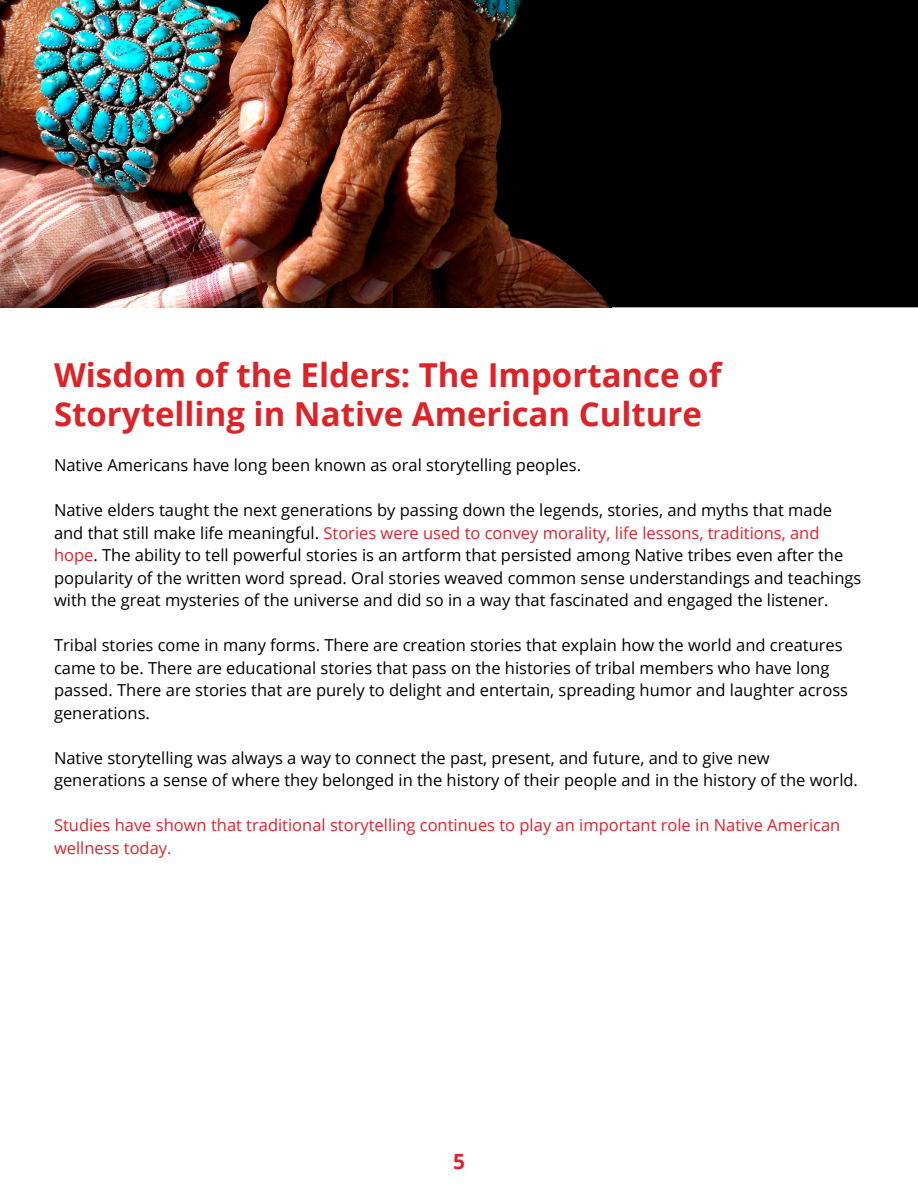
<style>
.page{position:relative;width:918px;height:1188px;background:#fff}
.page>*{position:absolute;margin:0;border:0;box-sizing:border-box;transform-origin:0 0}
.t1{font:700 33px/39.6px "Open Sans";color:#dc2328}
.t2{font:700 21px "Open Sans";color:#dc2328}
.t3{font:16.5px/22.5px "Open Sans";color:#000}
.t4{font:16.5px/22.5px "Open Sans";color:#dc2328}
.s1{color:#dc2328}
</style>
<div class="page">
<img style="left:0;top:0;width:468px;height:307px">
<svg style="left:468px;top:0;width:450px;height:307px;fill:#000"></svg>
<p class="t1" style="left:54px;top:354px;width:669px">Wisdom of the Elders: The Importance of<br>Storytelling in Native American Culture</p>
<p class="t3" style="left:54px;top:454px;width:529px">Native Americans have long been known as oral storytelling peoples.</p>
<p class="t3" style="left:54px;top:499px;width:809px">Native elders taught the next generations by passing down the legends, stories, and myths that made and that still make life meaningful. <span class="s1">Stories were used to convey morality, life lessons, traditions, and hope</span>. The ability to tell powerful stories is an artform that persisted among Native tribes even after the popularity of the written word spread. Oral stories weaved common sense understandings and teachings with the great mysteries of the universe and did so in a way that fascinated and engaged the listener.</p>
<p class="t3" style="left:54px;top:634px;width:796px">Tribal stories come in many forms. There are creation stories that explain how the world and creatures came to be. There are educational stories that pass on the histories of tribal members who have long passed. There are stories that are purely to delight and entertain, spreading humor and laughter across generations.</p>
<p class="t3" style="left:54px;top:746px;width:806px">Native storytelling was always a way to connect the past, present, and future, and to give new generations a sense of where they belonged in the history of their people and in the history of the world.</p>
<p class="t4" style="left:54px;top:814px;width:788px">Studies have shown that traditional storytelling continues to play an important role in Native American wellness today.</p>
<p class="t2" style="left:453px;top:1147px;width:13px">5</p>
</div>
